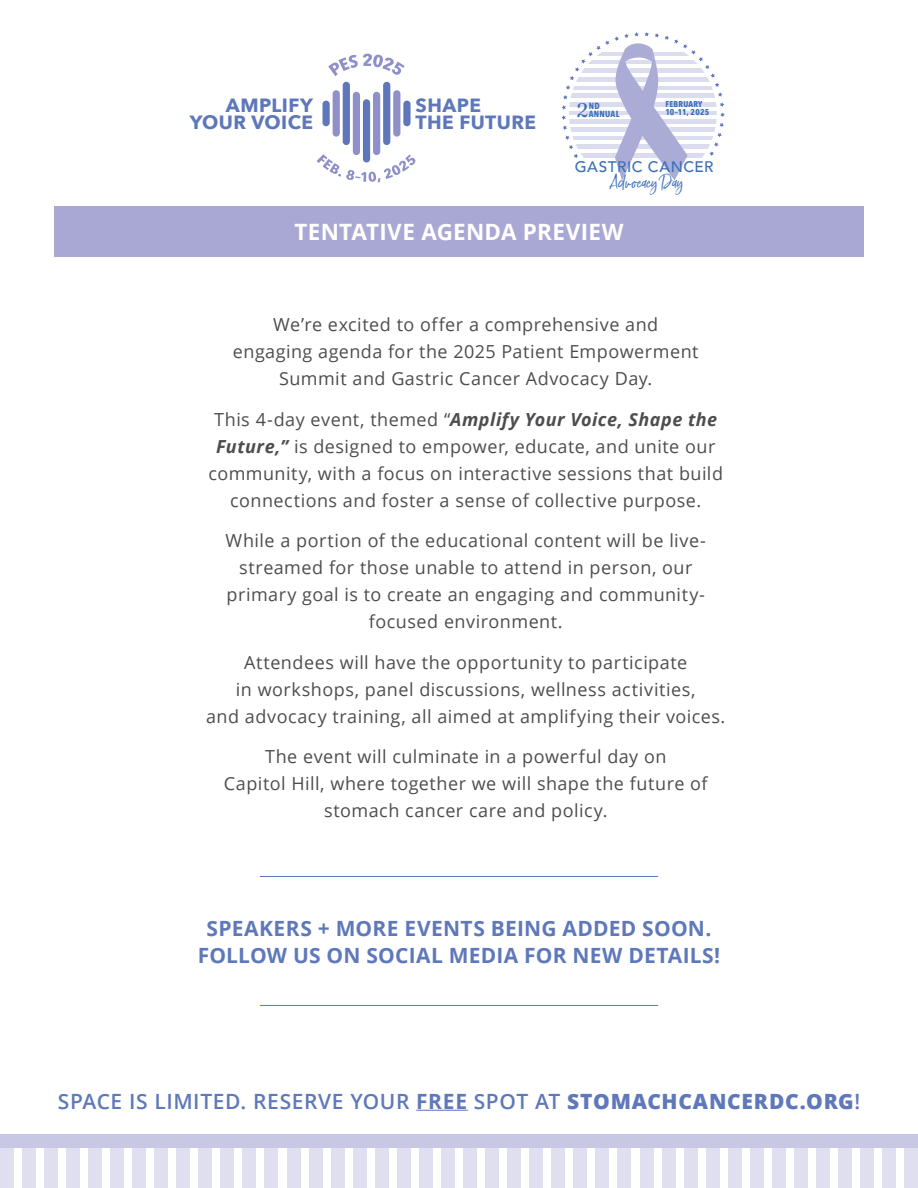
<style>
.page{position:relative;width:918px;height:1188px;background:#fff}
.page>*{position:absolute;margin:0;border:0;box-sizing:border-box;transform-origin:0 0}
.t1{font:700 22.5px "Open Sans";letter-spacing:.015em;color:#fff}
.t2{font:700 21px/27px "Open Sans";letter-spacing:.01em;color:#5e78ba;text-align:center}
.t3{font:600 21px "Open Sans";letter-spacing:.025em;color:#5e78ba}
.t4{font:700 19.05px/16.8px "Avenir Next";letter-spacing:.025em;color:#5e77ba}
.t5{font:18px/27px "Open Sans";letter-spacing:.025em;color:#4d4d4f;text-align:center}
.t6{font:500 15.3px "Avenir";letter-spacing:.035em;color:#396fb7}
.t7{font:15.3px "Born Ready";letter-spacing:-.005em;color:#396fb7}
.t8{font:700 9px "Avenir Next Condensed";letter-spacing:.03em;color:#396fb7}
.t9{font:700 8.55px/7.9px "Avenir Next Condensed";letter-spacing:.025em;color:#396fb7}
.s1{font-family:"Fraunces 9 pt";font-weight:900;font-size:19.8px}
.s2{font-weight:700;font-style:italic}
.s3{font-weight:700}
.s4{font-weight:800}
</style>
<div class="page">
<div style="left:54px;top:206px;width:810px;height:51px;background:#a9a8d4"></div>
<hr style="left:260px;top:1005px;width:398px;height:1px;background:#5e78ba">
<hr style="left:260px;top:876px;width:398px;height:1px;background:#5e78ba">
<svg style="left:561px;top:32px;width:164px;height:149px"></svg>
<svg style="left:328px;top:54px;width:77px;height:22px"></svg>
<svg style="left:317px;top:154px;width:98px;height:28px"></svg>
<div style="left:363px;top:99px;width:7px;height:64px;background:#5e77ba;border-radius:4px"></div>
<div style="left:353px;top:92px;width:7px;height:63px;background:#8e90c7;border-radius:4px"></div>
<div style="left:343px;top:82px;width:7px;height:63px;background:#5e77ba;border-radius:4px"></div>
<div style="left:333px;top:90px;width:7px;height:47px;background:#8e90c7;border-radius:4px"></div>
<div style="left:323px;top:101px;width:7px;height:25px;background:#5e77ba;border-radius:4px"></div>
<div style="left:373px;top:92px;width:7px;height:63px;background:#8e90c7;border-radius:4px"></div>
<div style="left:383px;top:82px;width:7px;height:63px;background:#5e77ba;border-radius:4px"></div>
<div style="left:393px;top:90px;width:7px;height:47px;background:#8e90c7;border-radius:4px"></div>
<div style="left:403px;top:101px;width:8px;height:25px;background:#5e77ba;border-radius:4px"></div>
<div style="left:0;top:1134px;width:14px;height:54px;background:#dfdfef"></div>
<div style="left:265px;top:1134px;width:13px;height:54px;background:#dfdfef"></div>
<div style="left:132px;top:1134px;width:14px;height:54px;background:#dfdfef"></div>
<div style="left:397px;top:1134px;width:14px;height:54px;background:#dfdfef"></div>
<div style="left:596px;top:1134px;width:13px;height:54px;background:#dfdfef"></div>
<div style="left:66px;top:1134px;width:14px;height:54px;background:#dfdfef"></div>
<div style="left:331px;top:1134px;width:13px;height:54px;background:#dfdfef"></div>
<div style="left:199px;top:1134px;width:13px;height:54px;background:#dfdfef"></div>
<div style="left:463px;top:1134px;width:14px;height:54px;background:#dfdfef"></div>
<div style="left:728px;top:1134px;width:14px;height:54px;background:#dfdfef"></div>
<div style="left:529px;top:1134px;width:14px;height:54px;background:#dfdfef"></div>
<div style="left:860px;top:1134px;width:14px;height:54px;background:#dfdfef"></div>
<div style="left:816px;top:1134px;width:14px;height:54px;background:#dfdfef"></div>
<div style="left:772px;top:1134px;width:14px;height:54px;background:#dfdfef"></div>
<div style="left:662px;top:1134px;width:13px;height:54px;background:#dfdfef"></div>
<div style="left:22px;top:1134px;width:14px;height:54px;background:#dfdfef"></div>
<div style="left:287px;top:1134px;width:13px;height:54px;background:#dfdfef"></div>
<div style="left:154px;top:1134px;width:14px;height:54px;background:#dfdfef"></div>
<div style="left:419px;top:1134px;width:14px;height:54px;background:#dfdfef"></div>
<div style="left:640px;top:1134px;width:13px;height:54px;background:#dfdfef"></div>
<div style="left:88px;top:1134px;width:14px;height:54px;background:#dfdfef"></div>
<div style="left:353px;top:1134px;width:13px;height:54px;background:#dfdfef"></div>
<div style="left:221px;top:1134px;width:13px;height:54px;background:#dfdfef"></div>
<div style="left:507px;top:1134px;width:14px;height:54px;background:#dfdfef"></div>
<div style="left:794px;top:1134px;width:14px;height:54px;background:#dfdfef"></div>
<div style="left:574px;top:1134px;width:13px;height:54px;background:#dfdfef"></div>
<div style="left:882px;top:1134px;width:14px;height:54px;background:#dfdfef"></div>
<div style="left:706px;top:1134px;width:13px;height:54px;background:#dfdfef"></div>
<div style="left:44px;top:1134px;width:14px;height:54px;background:#dfdfef"></div>
<div style="left:309px;top:1134px;width:13px;height:54px;background:#dfdfef"></div>
<div style="left:176px;top:1134px;width:14px;height:54px;background:#dfdfef"></div>
<div style="left:441px;top:1134px;width:14px;height:54px;background:#dfdfef"></div>
<div style="left:684px;top:1134px;width:13px;height:54px;background:#dfdfef"></div>
<div style="left:485px;top:1134px;width:14px;height:54px;background:#dfdfef"></div>
<div style="left:110px;top:1134px;width:14px;height:54px;background:#dfdfef"></div>
<div style="left:375px;top:1134px;width:14px;height:54px;background:#dfdfef"></div>
<div style="left:243px;top:1134px;width:13px;height:54px;background:#dfdfef"></div>
<div style="left:552px;top:1134px;width:13px;height:54px;background:#dfdfef"></div>
<div style="left:838px;top:1134px;width:14px;height:54px;background:#dfdfef"></div>
<div style="left:618px;top:1134px;width:13px;height:54px;background:#dfdfef"></div>
<div style="left:904px;top:1134px;width:14px;height:54px;background:#dfdfef"></div>
<div style="left:750px;top:1134px;width:14px;height:54px;background:#dfdfef"></div>
<div style="left:0;top:1134px;width:918px;height:14px;background:#c8c7e4"></div>
<hr style="left:416px;top:1110px;width:52px;height:1px;background:#5e78ba">
<p class="t4" style="left:416px;top:96px;width:122px">SHAPE<br>THE FUTURE</p>
<p class="t4" style="left:226px;top:96px;width:89px">AMPLIFY</p>
<p class="t8" style="left:576px;top:108px;width:45px"><span class="s1">2</span>ANNUAL</p>
<p class="t4" style="left:190px;top:113px;width:125px">YOUR VOICE</p>
<p class="t8" style="left:589px;top:101px;width:12px">ND</p>
<p class="t9" style="left:665px;top:100px;width:45px">FEBRUARY<br>10–11, 2025</p>
<p class="t6" style="left:575px;top:154px;width:140px">GASTRIC CANCER</p>
<p class="t7" style="left:610px;top:173px;width:75px">Advocacy Day</p>
<p class="t1" style="left:295px;top:216px;width:331px">TENTATIVE AGENDA PREVIEW</p>
<p class="t5" style="left:233px;top:311px;width:467px">We’re excited to offer a comprehensive and engaging agenda for the 2025 Patient Empowerment<br>Summit and Gastric Cancer Advocacy Day.</p>
<p class="t5" style="left:208px;top:405px;width:516px">This 4-day event, themed “<span class="s2">Amplify Your Voice, Shape the Future,”</span> is designed to empower, educate, and unite our community, with a focus on interactive sessions that build connections and foster a sense of collective purpose.</p>
<p class="t5" style="left:226px;top:527px;width:482px">While a portion of the educational content will be live&shy;streamed for those unable to attend in person, our primary goal is to create an engaging and community&shy;focused environment.</p>
<p class="t5" style="left:206px;top:648px;width:521px">Attendees will have the opportunity to participate<br>in workshops, panel discussions, wellness activities,<br>and advocacy training, all aimed at amplifying their voices.</p>
<p class="t5" style="left:224px;top:743px;width:485px">The event will culminate in a powerful day on<br>Capitol Hill, where together we will shape the future of stomach cancer care and policy.</p>
<p class="t2" style="left:198px;top:914px;width:524px">SPEAKERS + MORE EVENTS BEING ADDED SOON.<br>FOLLOW US ON SOCIAL MEDIA FOR NEW DETAILS!</p>
<p class="t3" style="left:58px;top:1087px;width:804px">SPACE IS LIMITED. RESERVE YOUR <span class="s3">FREE</span> SPOT AT <span class="s4">STOMACHCANCERDC.ORG</span>!</p>
</div>
